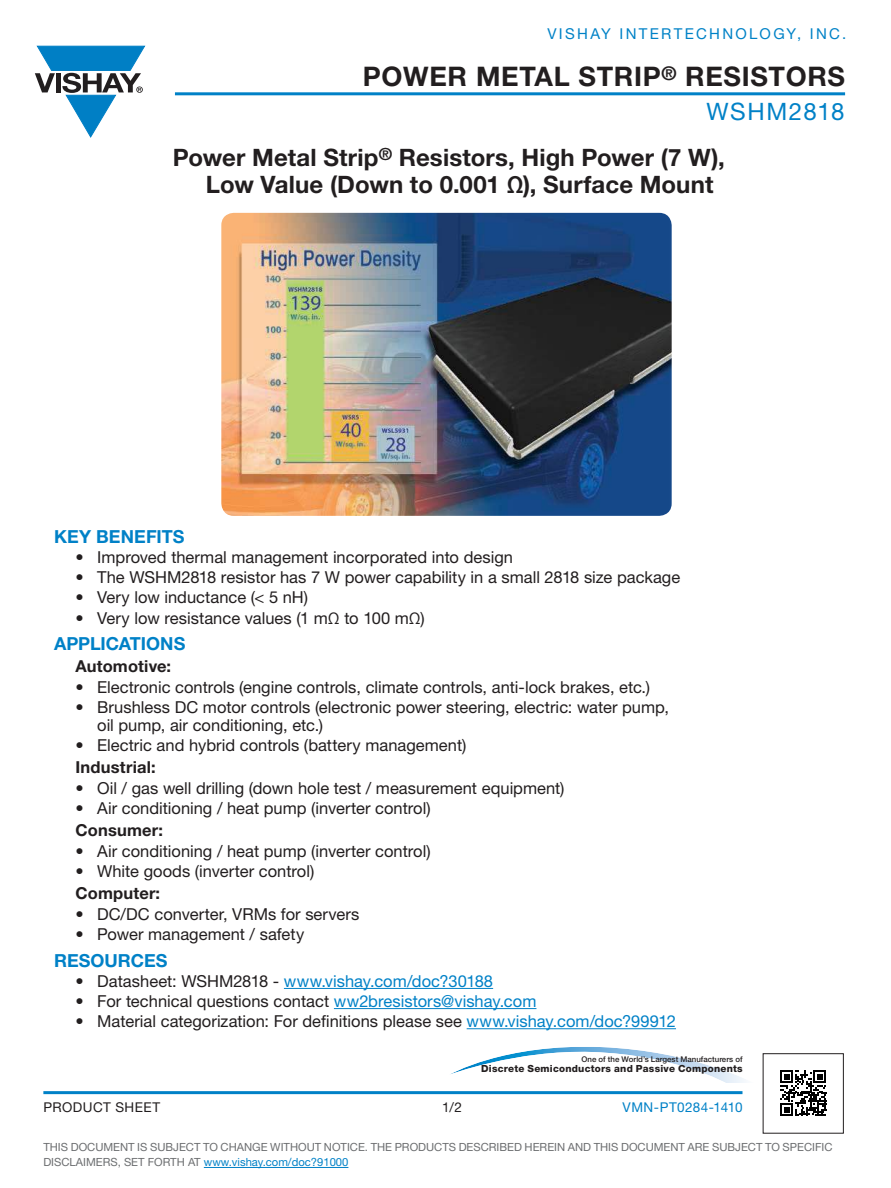
<style>
.page{position:relative;width:891px;height:1188px;background:#fff}
.page>*{position:absolute;margin:0;border:0;box-sizing:border-box;transform-origin:0 0}
.t1{font:700 27px "Helvetica Neue LT Std";letter-spacing:.025em;color:#221e1f}
.t2{font:700 24px/27px "Helvetica Neue LT Std";letter-spacing:.005em;color:#221e1f}
.t3{font:24px "Helvetica Neue LT Std";letter-spacing:.06em;color:#0081c7}
.t4{font:700 18px "Helvetica Neue LT Std";color:#0081c7}
.t5{font:16.5px/18px "Helvetica Neue LT Std";color:#221e1f}
.t6{font:16.5px "Helvetica Neue LT Std";color:#0081c7}
.t7{font:700 16.5px "Helvetica Neue LT Std";letter-spacing:.01em;color:#221e1f}
.t8{font:15px "Helvetica Neue LT Std";letter-spacing:.155em;color:#0082c7}
.t9{font:13.5px "Helvetica Neue LT Std";letter-spacing:.035em;color:#221e1f}
.t10{font:13.5px "Helvetica Neue LT Std";letter-spacing:.03em;color:#0081c7}
.t11{font:11.25px/15px "Helvetica Neue LT Std";color:#6c6e70}
.t12{font:800 9.9px "Helvetica Neue LT Std";letter-spacing:.025em;color:#221e1f}
.t13{font:500 7.8px "Helvetica Neue LT Std";color:#221e1f}
.s1{color:#221e1f}
.s2{color:#0081c7}
</style>
<div class="page">
<hr style="left:284px;top:988px;width:209px;height:1px;background:#0081c7">
<hr style="left:334px;top:1008px;width:202px;height:1px;background:#0081c7">
<hr style="left:467px;top:1028px;width:209px;height:1px;background:#0081c7">
<hr style="left:175px;top:92px;width:670px;height:3px;background:#0081c7">
<svg style="left:35px;top:46px;width:110px;height:91px"></svg>
<img style="left:451px;top:1047px;width:294px;height:36px">
<hr style="left:204px;top:1167px;width:144px;height:1px;background:#0081c7">
<hr style="left:43px;top:1091px;width:700px;height:3px;background:#0081c7">
<img style="left:221px;top:213px;width:451px;height:303px">
<svg style="left:781px;top:1071px;width:45px;height:45px"></svg>
<div style="left:763px;top:1053px;width:81px;height:81px;border:1px solid #221e1f"></div>
<p class="t8" style="left:547px;top:28px;width:300px">VISHAY INTERTECHNOLOGY, INC.</p>
<h1 class="t1" style="left:363px;top:66px;width:484px">POWER METAL STRIP<sup>®</sup> RESISTORS</h1>
<h2 class="t3" style="left:706px;top:102px;width:140px">WSHM2818</h2>
<h2 class="t2" style="left:206px;top:146px;width:520px;text-indent:-33px">Power Metal Strip<sup>®</sup> Resistors, High Power (7 W),<br>Low Value (Down to 0.001 Ω), Surface Mount</h2>
<p class="t4" style="left:54px;top:530px;width:132px">KEY BENEFITS</p>
<p class="t5" style="left:76px;top:550px;width:439px">• Improved thermal management incorporated into design</p>
<p class="t5" style="left:76px;top:570px;width:606px">• The WSHM2818 resistor has 7 W power capability in a small 2818 size package</p>
<p class="t5" style="left:76px;top:590px;width:234px">• Very low inductance (&lt; 5 nH)</p>
<p class="t5" style="left:76px;top:610px;width:351px">• Very low resistance values (1 mΩ to 100 mΩ)</p>
<p class="t4" style="left:54px;top:637px;width:133px">APPLICATIONS</p>
<p class="t7" style="left:76px;top:660px;width:97px">Automotive:</p>
<p class="t5" style="left:76px;top:680px;width:576px">• Electronic controls (engine controls, climate controls, anti-lock brakes, etc.)</p>
<p class="t5" style="left:97px;top:700px;width:573px;text-indent:-22px">• Brushless DC motor controls (electronic power steering, electric: water pump, oil pump, air conditioning, etc.)</p>
<p class="t5" style="left:76px;top:738px;width:392px">• Electric and hybrid controls (battery management)</p>
<p class="t7" style="left:76px;top:761px;width:82px">Industrial:</p>
<p class="t5" style="left:76px;top:781px;width:490px">• Oil / gas well drilling (down hole test / measurement equipment)</p>
<p class="t5" style="left:76px;top:801px;width:357px">• Air conditioning / heat pump (inverter control)</p>
<p class="t7" style="left:76px;top:824px;width:89px">Consumer:</p>
<p class="t5" style="left:76px;top:844px;width:357px">• Air conditioning / heat pump (inverter control)</p>
<p class="t5" style="left:76px;top:864px;width:240px">• White goods (inverter control)</p>
<p class="t7" style="left:76px;top:887px;width:86px">Computer:</p>
<p class="t5" style="left:76px;top:907px;width:285px">• DC/DC converter, VRMs for servers</p>
<p class="t5" style="left:76px;top:927px;width:230px">• Power management / safety</p>
<p class="t4" style="left:54px;top:954px;width:115px">RESOURCES</p>
<p class="t6" style="left:76px;top:975px;width:419px"><span class="s1">• Datasheet: WSHM2818 -</span> www.vishay.com/doc?30188</p>
<p class="t5" style="left:76px;top:994px;width:462px">• For technical questions contact <span class="s2">ww2bresistors@vishay.com</span></p>
<p class="t5" style="left:76px;top:1014px;width:602px">• Material categorization: For definitions please see <span class="s2">www.vishay.com/doc?99912</span></p>
<p class="t13" style="left:582px;top:1056px;width:163px">One of the World’s Largest Manufacturers of</p>
<p class="t12" style="left:481px;top:1065px;width:263px">Discrete Semiconductors and Passive Components</p>
<p class="t9" style="left:442px;top:1102px;width:21px">1/2</p>
<p class="t10" style="left:623px;top:1102px;width:121px">VMN-PT0284-1410</p>
<p class="t11" style="left:43px;top:1141px;width:791px">THIS DOCUMENT IS SUBJECT TO CHANGE WITHOUT NOTICE. THE PRODUCTS DESCRIBED HEREIN AND THIS DOCUMENT ARE SUBJECT TO SPECIFIC<br>DISCLAIMERS, SET FORTH AT <span class="s2">www.vishay.com/doc?91000</span></p>
<p class="t9" style="left:44px;top:1099px;width:118px">PRODUCT SHEET</p>
</div>
